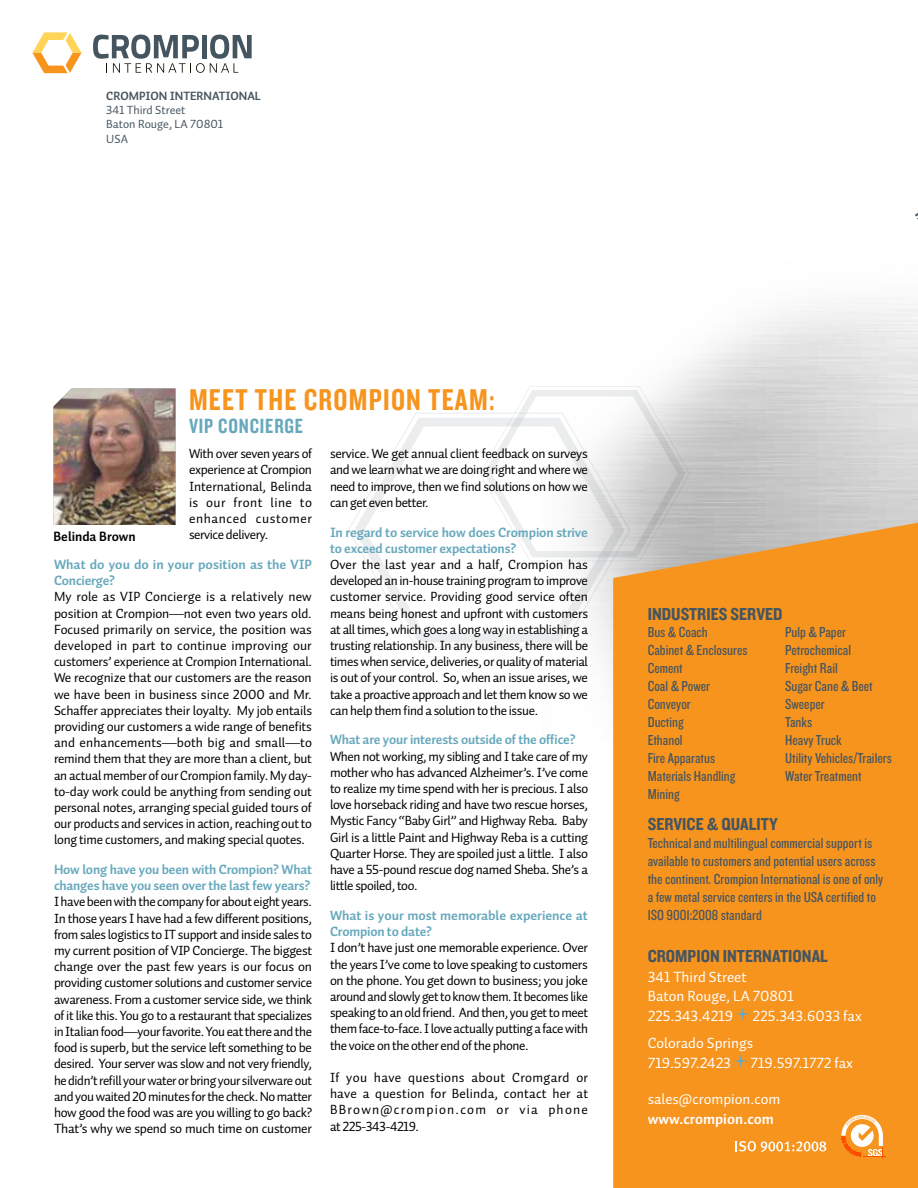
<style>
.page{position:relative;width:918px;height:1188px;background:#fff}
.page>*{position:absolute;margin:0;border:0;box-sizing:border-box;transform-origin:0 0}
.t1{font:31.2px "Knockout HTF49 Liteweight";letter-spacing:.04em;color:#f7941e}
.t2{font:21.3px "Knockout HTF49 Liteweight";letter-spacing:.04em;color:#67a8bd}
.t3{font:18px "Knockout HTF50 Welterweight";color:#455560}
.t4{font:15px/18px "Knockout HTF29 Junior Liteweight";color:#455560}
.t5{font:15px/19.5px "Auto 1 Regular LF";color:#fff}
.t6{font:15px "Auto 1 Bold LF";color:#fff}
.t7{font:13.5px/16.2px "Auto 1 Regular LF";letter-spacing:-.03em;color:#000;text-align:justify}
.t8{font:13.5px/16.2px "Auto 1 Bold LF";letter-spacing:-.015em;color:#67a8bd}
.t9{font:13.5px/16.2px "Auto 1 Bold LF";letter-spacing:.005em;color:#67a8bd}
.t10{font:13.5px "Auto 1 Bold LF";color:#000}
.t11{font:12px/14.4px "Auto 1 Regular LF";color:#455560}
.t12{font:12px "Auto 1 Bold LF";color:#455560}
</style>
<div class="page">
<svg style="left:348px;top:413px;width:194px;height:235px"></svg>
<svg style="left:479px;top:386px;width:63px;height:176px"></svg>
<img style="left:542px;top:303px;width:376px;height:368px">
<div style="left:613px;top:523px;width:305px;height:665px;background:#f7941e"></div>
<svg style="left:915px;top:213px;width:3px;height:7px"></svg>
<svg style="left:93px;top:35px;width:159px;height:38px"></svg>
<svg style="left:32px;top:32px;width:49px;height:41px"></svg>
<svg style="left:736px;top:1007px;width:14px;height:14px"></svg>
<svg style="left:734px;top:1054px;width:14px;height:14px"></svg>
<svg style="left:735px;top:1141px;width:91px;height:11px"></svg>
<svg style="left:841px;top:1115px;width:45px;height:43px"></svg>
<img style="left:54px;top:388px;width:122px;height:137px">
<p class="t12" style="left:106px;top:88px;width:156px">CROMPION INTERNATIONAL</p>
<p class="t11" style="left:106px;top:103px;width:118px">341 Third Street<br>Baton Rouge, LA 70801<br>USA</p>
<h1 class="t1" style="left:189px;top:383px;width:307px">MEET THE CROMPION TEAM:</h1>
<h2 class="t2" style="left:189px;top:414px;width:116px">VIP CONCIERGE</h2>
<p class="t7" style="left:189px;top:446px;width:125px">With over seven years of experience at Crompion International, Belinda is our front line to enhanced customer service delivery.</p>
<p class="t9" style="left:54px;top:557px;width:260px">What do you do in your position as the VIP<br>Concierge?</p>
<p class="t7" style="left:54px;top:589px;width:260px">My role as VIP Concierge is a relatively new position at Crompion—not even two years old.<br>Focused primarily on service, the position was developed in part to continue improving our customers’ experience at Crompion International.<br>We recognize that our customers are the reason we have been in business since 2000 and Mr.<br>Schaffer appreciates their loyalty. My job entails providing our customers a wide range of benefits and enhancements—both big and small—to remind them that they are more than a client, but an actual member of our Crompion family. My day&shy;to-day work could be anything from sending out personal notes, arranging special guided tours of our products and services in action, reaching out to long time customers, and making special quotes.</p>
<p class="t8" style="left:54px;top:862px;width:260px">How long have you been with Crompion? What changes have you seen over the last few years?</p>
<p class="t7" style="left:54px;top:894px;width:260px">I have been with the company for about eight years.<br>In those years I have had a few different positions, from sales logistics to IT support and inside sales to my current position of VIP Concierge. The biggest change over the past few years is our focus on providing customer solutions and customer service awareness. From a customer service side, we think of it like this. You go to a restaurant that specializes in Italian food—your favorite. You eat there and the food is superb, but the service left something to be desired. Your server was slow and not very friendly, he didn’t refill your water or bring your silverware out and you waited 20 minutes for the check. No matter how good the food was are you willing to go back?<br>That’s why we spend so much time on customer</p>
<p class="t10" style="left:54px;top:528px;width:84px">Belinda Brown</p>
<p class="t7" style="left:330px;top:446px;width:260px">service. We get annual client feedback on surveys and we learn what we are doing right and where we need to improve, then we find solutions on how we can get even better.</p>
<p class="t8" style="left:330px;top:524px;width:259px">In regard to service how does Crompion strive to exceed customer expectations?</p>
<p class="t7" style="left:330px;top:556px;width:260px">Over the last year and a half, Crompion has developed an in-house training program to improve customer service. Providing good service often means being honest and upfront with customers at all times, which goes a long way in establishing a trusting relationship. In any business, there will be times when service, deliveries, or quality of material is out of your control. So, when an issue arises, we take a proactive approach and let them know so we can help them find a solution to the issue.</p>
<p class="t8" style="left:330px;top:732px;width:247px">What are your interests outside of the office?</p>
<p class="t7" style="left:330px;top:748px;width:260px">When not working, my sibling and I take care of my mother who has advanced Alzheimer’s. I’ve come to realize my time spend with her is precious. I also love horseback riding and have two rescue horses, Mystic Fancy “Baby Girl” and Highway Reba. Baby Girl is a little Paint and Highway Reba is a cutting Quarter Horse. They are spoiled just a little. I also have a 55-pound rescue dog named Sheba. She’s a little spoiled, too.</p>
<p class="t8" style="left:330px;top:908px;width:259px">What is your most memorable experience at<br>Crompion to date?</p>
<p class="t7" style="left:330px;top:940px;width:260px">I don’t have just one memorable experience. Over the years I’ve come to love speaking to customers on the phone. You get down to business; you joke around and slowly get to know them. It becomes like speaking to an old friend. And then, you get to meet them face-to-face. I love actually putting a face with the voice on the other end of the phone.</p>
<p class="t7" style="left:330px;top:1069px;width:260px">If you have questions about Cromgard or have a question for Belinda, contact her at BBrown@crompion.com or via phone at 225-343-4219.</p>
<h3 class="t3" style="left:648px;top:604px;width:136px">INDUSTRIES SERVED</h3>
<p class="t4" style="left:648px;top:624px;width:101px">Bus &amp; Coach<br>Cabinet &amp; Enclosures<br>Cement<br>Coal &amp; Power<br>Conveyor<br>Ducting<br>Ethanol<br>Fire Apparatus<br>Materials Handling<br>Mining</p>
<p class="t4" style="left:785px;top:624px;width:108px">Pulp &amp; Paper<br>Petrochemical<br>Freight Rail<br>Sugar Cane &amp; Beet<br>Sweeper<br>Tanks<br>Heavy Truck<br>Utility Vehicles/Trailers<br>Water Treatment</p>
<h3 class="t3" style="left:648px;top:814px;width:132px">SERVICE &amp; QUALITY</h3>
<p class="t4" style="left:648px;top:834px;width:237px">Technical and multilingual commercial support is available to customers and potential users across the continent. Crompion International is one of only a few metal service centers in the USA certified to ISO 9001:2008 standard</p>
<h3 class="t3" style="left:648px;top:947px;width:182px">CROMPION INTERNATIONAL</h3>
<p class="t5" style="left:648px;top:967px;width:148px">341 Third Street<br>Baton Rouge, LA 70801<br>225.343.4219</p>
<p class="t5" style="left:648px;top:1002px;width:216px;line-height:27.6px;text-indent:105px">225.343.6033 fax<br>Colorado Springs</p>
<p class="t5" style="left:648px;top:1053px;width:85px">719.597.2423</p>
<p class="t5" style="left:750px;top:1053px;width:104px">719.597.1772 fax</p>
<p class="t5" style="left:648px;top:1090px;width:134px">sales@crompion.com</p>
<p class="t6" style="left:648px;top:1109px;width:128px">www.crompion.com</p>
</div>
